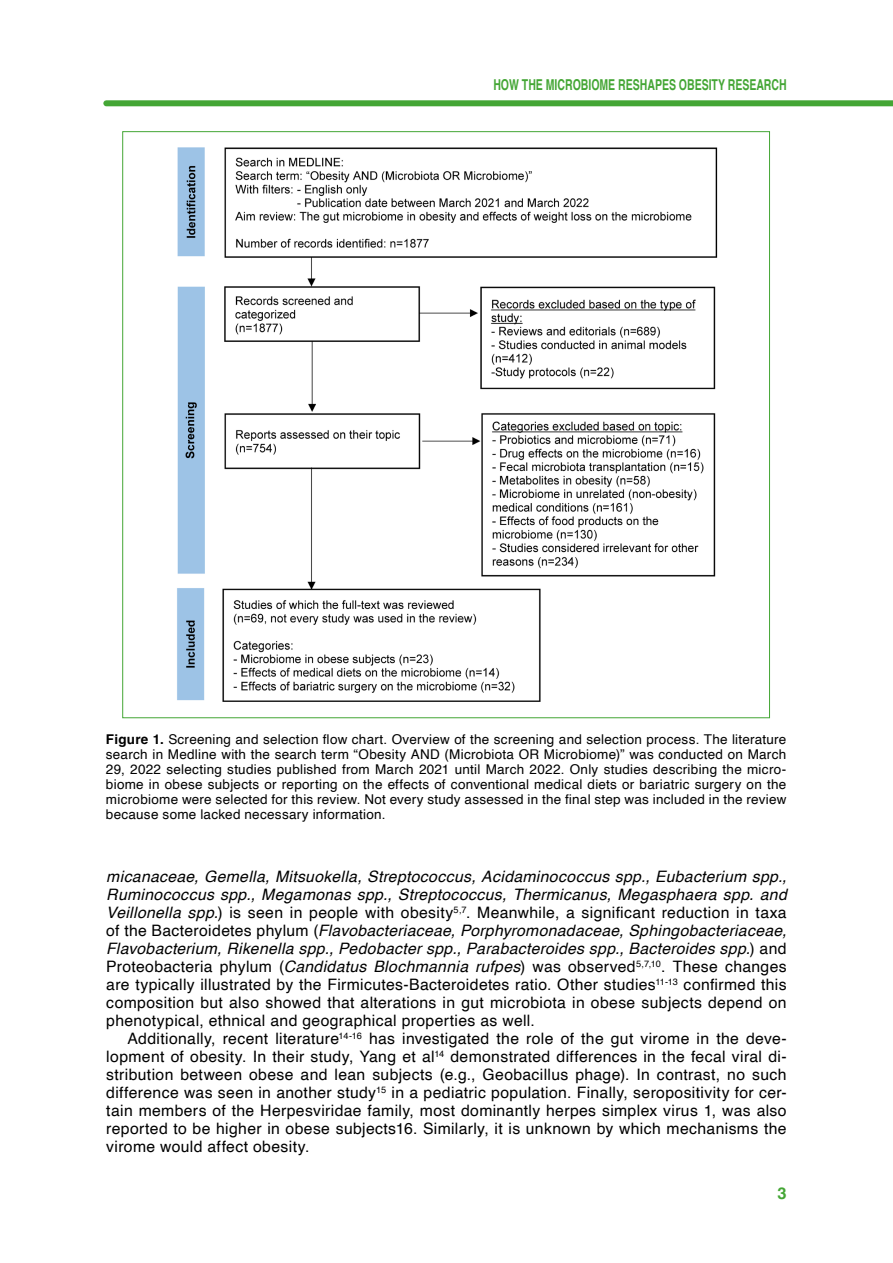
<style>
.page{position:relative;width:893px;height:1263px;background:#fff}
.page>*{position:absolute;margin:0;border:0;box-sizing:border-box;transform-origin:0 0}
.t1{font:700 16.5px "Helvetica";color:#44a635}
.t2{font:15.75px/18px "Helvetica";letter-spacing:.025em;color:#000;text-align:justify}
.t3{font:700 15px "Helvetica";color:#44a635;scale:.7 1}
.t4{font:13.5px/15px "Helvetica";letter-spacing:.02em;color:#000;text-align:justify}
.s1{font-weight:700}
.s2{font-style:italic}
</style>
<div class="page">
<div style="left:106px;top:100px;width:787px;height:6px;background:#44a635"></div>
<img style="left:177px;top:147px;width:541px;height:555px">
<p class="t3" style="left:493px;top:75px;width:420px">HOW THE MICROBIOME RESHAPES OBESITY RESEARCH</p>
<p class="t4" style="left:106px;top:732px;width:682px"><span class="s1">Figure 1.</span> Screening and selection flow chart. Overview of the screening and selection process. The literature search in Medline with the search term “Obesity AND (Microbiota OR Microbiome)” was conducted on March 29, 2022 selecting studies published from March 2021 until March 2022. Only studies describing the micro&shy;biome in obese subjects or reporting on the effects of conventional medical diets or bariatric surgery on the microbiome were selected for this review. Not every study assessed in the final step was included in the review because some lacked necessary information.</p>
<p class="t2" style="left:106px;top:868px;width:682px"><span class="s2">micanaceae, Gemella, Mitsuokella, Streptococcus, Acidaminococcus spp., Eubacterium spp., Ruminococcus spp., Megamonas spp., Streptococcus, Thermicanus, Megasphaera spp. and Veillonella spp.</span>) is seen in people with obesity<sup>5,7</sup>. Meanwhile, a significant reduction in taxa of the Bacteroidetes phylum (<span class="s2">Flavobacteriaceae, Porphyromonadaceae, Sphingobacteriaceae, Flavobacterium, Rikenella spp., Pedobacter spp., Parabacteroides spp., Bacteroides spp.</span>) and Proteobacteria phylum (<span class="s2">Candidatus Blochmannia rufpes</span>) was observed<sup>5,7,10</sup>. These changes are typically illustrated by the Firmicutes-Bacteroidetes ratio. Other studies<sup>11-13</sup> confirmed this composition but also showed that alterations in gut microbiota in obese subjects depend on phenotypical, ethnical and geographical properties as well.</p>
<p class="t2" style="left:106px;top:1030px;width:682px;text-indent:21px">Additionally, recent literature<sup>14-16</sup> has investigated the role of the gut virome in the deve&shy;lopment of obesity. In their study, Yang et al<sup>14</sup> demonstrated differences in the fecal viral di&shy;stribution between obese and lean subjects (e.g., Geobacillus phage). In contrast, no such difference was seen in another study<sup>15</sup> in a pediatric population. Finally, seropositivity for cer&shy;tain members of the Herpesviridae family, most dominantly herpes simplex virus 1, was also reported to be higher in obese subjects16. Similarly, it is unknown by which mechanisms the virome would affect obesity.</p>
<p class="t1" style="left:777px;top:1183px;width:11px">3</p>
</div>
